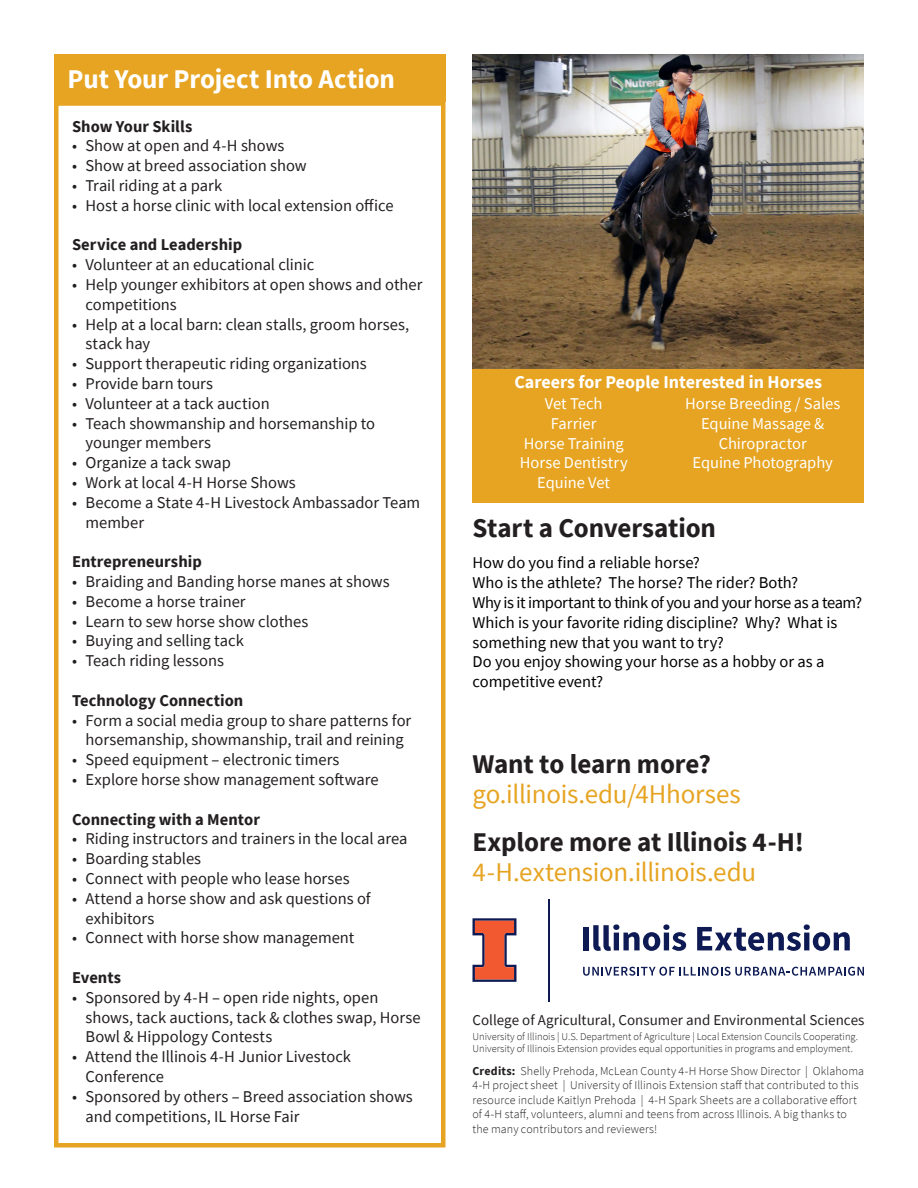
<style>
.page{position:relative;width:918px;height:1188px;background:#fff}
.page>*{position:absolute;margin:0;border:0;box-sizing:border-box;transform-origin:0 0}
.t1{font:700 27px "Source Sans Pro";letter-spacing:-.005em;color:#231f20}
.t2{font:27px "Source Sans Pro";letter-spacing:-.01em;color:#e6a422}
.t3{font:700 27px "Source Sans Pro";letter-spacing:-.005em;color:#fff}
.t4{font:700 18px "Source Sans Pro";color:#fff}
.t5{font:16.5px/19.8px "Source Sans Pro";color:#231f20}
.t6{font:16.5px/19.8px "Source Sans Pro";letter-spacing:-.005em;color:#000}
.t7{font:16.5px/19.8px "Source Sans Pro";letter-spacing:-.005em;color:#fff;text-align:center}
.t8{font:700 16.5px "Source Sans Pro";letter-spacing:.005em;color:#231f20}
.t9{font:16.5px "Source Sans Pro";letter-spacing:-.03em;color:#000}
.t10{font:15px "Source Sans Pro";color:#231f20}
.t11{font:300 12px/14.4px "Source Sans Pro";letter-spacing:.01em;color:#231f20}
.t12{font:300 10.5px "Source Sans Pro";color:#231f20}
.s1{font-weight:700}
</style>
<div class="page">
<img style="left:472px;top:54px;width:392px;height:315px">
<div style="left:54px;top:101px;width:392px;height:1047px;border:4px solid #e6a422"></div>
<div style="left:472px;top:369px;width:392px;height:133px;background:#e6a422"></div>
<div style="left:54px;top:54px;width:392px;height:48px;background:#e6a422"></div>
<svg style="left:473px;top:918px;width:43px;height:64px"></svg>
<hr style="left:548px;top:899px;width:2px;height:102px;background:#0d1a54">
<div style="left:583px;top:927px;width:5px;height:23px;background:#0d1a54"></div>
<svg style="left:593px;top:924px;width:93px;height:27px"></svg>
<svg style="left:697px;top:924px;width:153px;height:27px"></svg>
<svg style="left:583px;top:967px;width:281px;height:9px"></svg>
<p class="t3" style="left:68px;top:61px;width:329px">Put Your Project Into Action</p>
<p class="t8" style="left:72px;top:115px;width:122px">Show Your Skills</p>
<p class="t5" style="left:72px;top:136px;width:214px">• Show at open and 4-H shows</p>
<p class="t5" style="left:72px;top:156px;width:236px">• Show at breed association show</p>
<p class="t5" style="left:72px;top:176px;width:152px">• Trail riding at a park</p>
<p class="t5" style="left:72px;top:195px;width:323px">• Host a horse clinic with local extension office</p>
<p class="t8" style="left:72px;top:234px;width:172px">Service and Leadership</p>
<p class="t5" style="left:72px;top:255px;width:244px">• Volunteer at an educational clinic</p>
<p class="t5" style="left:86px;top:275px;width:339px;text-indent:-14px">• Help younger exhibitors at open shows and other competitions</p>
<p class="t5" style="left:86px;top:314px;width:325px;text-indent:-14px">• Help at a local barn: clean stalls, groom horses, stack hay</p>
<p class="t5" style="left:72px;top:354px;width:296px">• Support therapeutic riding organizations</p>
<p class="t5" style="left:72px;top:374px;width:143px">• Provide barn tours</p>
<p class="t5" style="left:72px;top:393px;width:199px">• Volunteer at a tack auction</p>
<p class="t5" style="left:86px;top:413px;width:291px;text-indent:-14px">• Teach showmanship and horsemanship to younger members</p>
<p class="t5" style="left:72px;top:453px;width:161px">• Organize a tack swap</p>
<p class="t5" style="left:72px;top:473px;width:225px">• Work at local 4-H Horse Shows</p>
<p class="t5" style="left:86px;top:492px;width:336px;text-indent:-14px">• Become a State 4-H Livestock Ambassador Team member</p>
<p class="t8" style="left:72px;top:551px;width:131px">Entrepreneurship</p>
<p class="t5" style="left:72px;top:572px;width:319px">• Braiding and Banding horse manes at shows</p>
<p class="t5" style="left:72px;top:591px;width:175px">• Become a horse trainer</p>
<p class="t5" style="left:72px;top:611px;width:238px">• Learn to sew horse show clothes</p>
<p class="t5" style="left:72px;top:631px;width:173px">• Buying and selling tack</p>
<p class="t5" style="left:72px;top:651px;width:154px">• Teach riding lessons</p>
<p class="t8" style="left:72px;top:689px;width:173px">Technology Connection</p>
<p class="t5" style="left:72px;top:710px;width:341px;text-align:center">• Form a social media group to share patterns for horsemanship, showmanship, trail and reining</p>
<p class="t5" style="left:72px;top:750px;width:269px">• Speed equipment – electronic timers</p>
<p class="t5" style="left:72px;top:770px;width:308px">• Explore horse show management software</p>
<p class="t8" style="left:72px;top:808px;width:190px">Connecting with a Mentor</p>
<p class="t5" style="left:72px;top:829px;width:337px">• Riding instructors and trainers in the local area</p>
<p class="t5" style="left:72px;top:849px;width:131px">• Boarding stables</p>
<p class="t5" style="left:72px;top:869px;width:279px">• Connect with people who lease horses</p>
<p class="t5" style="left:86px;top:888px;width:287px;text-indent:-14px">• Attend a horse show and ask questions of exhibitors</p>
<p class="t5" style="left:72px;top:928px;width:284px">• Connect with horse show management</p>
<p class="t8" style="left:72px;top:966px;width:51px">Events</p>
<p class="t5" style="left:86px;top:987px;width:337px;text-indent:-14px">• Sponsored by 4-H – open ride nights, open shows, tack auctions, tack &amp; clothes swap, Horse<br>Bowl &amp; Hippology Contests</p>
<p class="t5" style="left:86px;top:1047px;width:267px;text-indent:-14px">• Attend the Illinois 4-H Junior Livestock<br>Conference</p>
<p class="t5" style="left:86px;top:1086px;width:329px;text-indent:-14px">• Sponsored by others – Breed association shows and competitions, IL Horse Fair</p>
<p class="t4" style="left:514px;top:370px;width:309px">Careers for People Interested in Horses</p>
<p class="t7" style="left:545px;top:394px;width:59px">Vet Tech</p>
<p class="t7" style="left:551px;top:413px;width:47px">Farrier</p>
<p class="t7" style="left:524px;top:433px;width:102px">Horse Training</p>
<p class="t7" style="left:520px;top:453px;width:110px">Horse Dentistry</p>
<p class="t7" style="left:537px;top:473px;width:74px">Equine Vet</p>
<p class="t7" style="left:685px;top:394px;width:157px">Horse Breeding / Sales</p>
<p class="t7" style="left:701px;top:413px;width:125px">Equine Massage &amp;<br>Chiropractor</p>
<p class="t7" style="left:693px;top:453px;width:142px">Equine Photography</p>
<p class="t1" style="left:472px;top:510px;width:245px">Start a Conversation</p>
<p class="t6" style="left:472px;top:553px;width:229px">How do you find a reliable horse?</p>
<p class="t6" style="left:472px;top:573px;width:327px">Who is the athlete? The horse? The rider? Both?</p>
<p class="t9" style="left:472px;top:592px;width:391px">Why is it important to think of you and your horse as a team?</p>
<p class="t6" style="left:472px;top:612px;width:366px">Which is your favorite riding discipline? Why? What is something new that you want to try?</p>
<p class="t6" style="left:472px;top:652px;width:353px">Do you enjoy showing your horse as a hobby or as a competitive event?</p>
<p class="t1" style="left:472px;top:746px;width:240px">Want to learn more?</p>
<p class="t2" style="left:472px;top:777px;width:270px">go.illinois.edu/4Hhorses</p>
<p class="t1" style="left:472px;top:824px;width:333px">Explore more at Illinois 4-H!</p>
<p class="t2" style="left:472px;top:855px;width:285px">4-H.extension.illinois.edu</p>
<p class="t10" style="left:472px;top:1010px;width:394px">College of Agricultural, Consumer and Environmental Sciences</p>
<p class="t12" style="left:472px;top:1030px;width:387px">University of Illinois | U.S. Department of Agriculture | Local Extension Councils Cooperating.</p>
<p class="t12" style="left:472px;top:1042px;width:382px">University of Illinois Extension provides equal opportunities in programs and employment.</p>
<p class="t11" style="left:472px;top:1064px;width:393px"><span class="s1">Credits:</span> Shelly Prehoda, McLean County 4-H Horse Show Director | Oklahoma 4-H project sheet | University of Illinois Extension staff that contributed to this resource include Kaitlyn Prehoda | 4-H Spark Sheets are a collaborative effort of 4-H staff, volunteers, alumni and teens from across Illinois. A big thanks to the many contributors and reviewers!</p>
</div>
